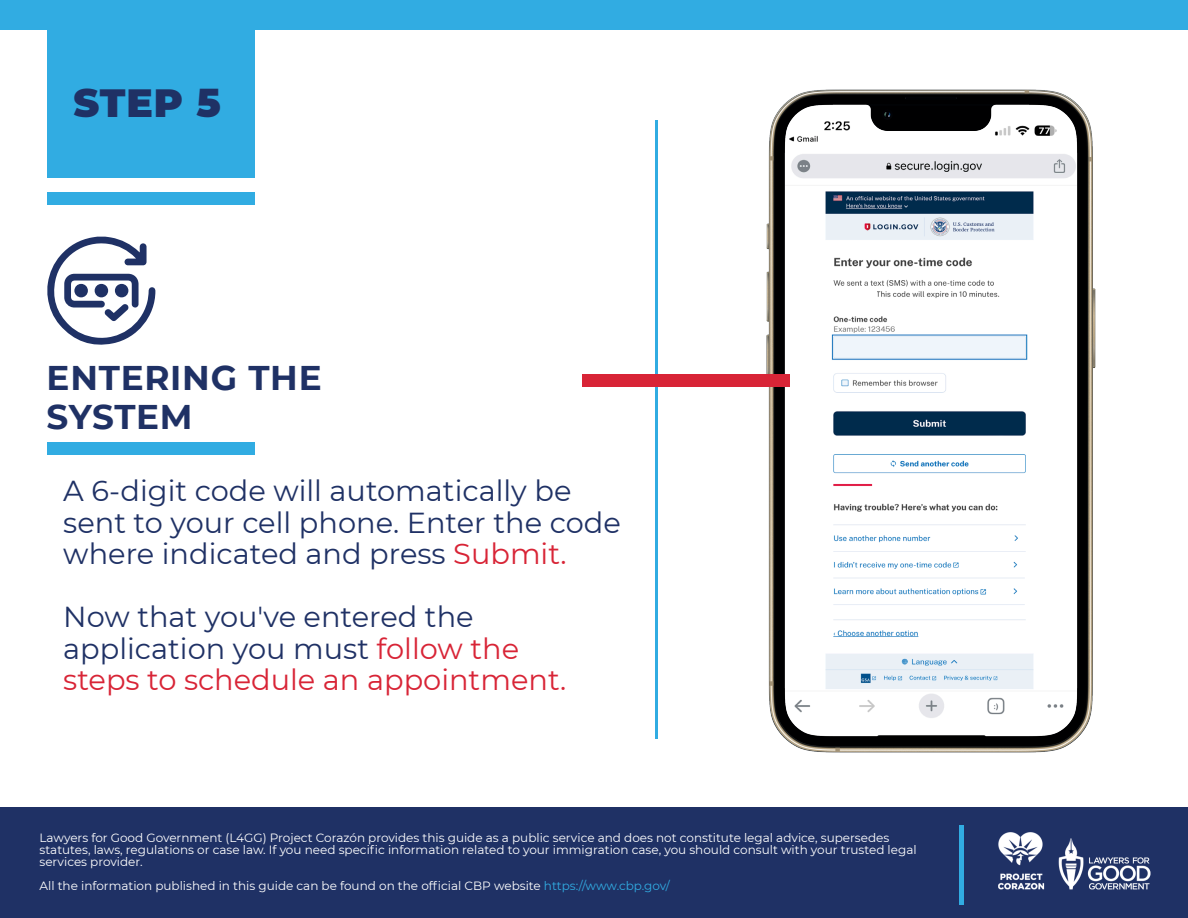
<style>
.page{position:relative;width:1188px;height:918px;background:#fff}
.page>*{position:absolute;margin:0;border:0;box-sizing:border-box;transform-origin:0 0}
.t1{font:900 39.3px "Montserrat";color:#1f3165}
.t2{font:700 34.2px/39px "Montserrat";letter-spacing:.02em;color:#1f3165}
.t3{font:28.8px/31.5px "Montserrat";color:#1f3165}
.t4{font:12px/12px "Montserrat";color:#fff}
.s1{color:#d82436}
.s2{color:#31ace2}
</style>
<div class="page">
<div style="left:47px;top:23px;width:207px;height:155px;background:#31ace2"></div>
<div style="left:0;top:0;width:1188px;height:29px;background:#31ace2"></div>
<div style="left:0;top:807px;width:1188px;height:111px;background:#1f3165"></div>
<hr style="left:960px;top:825px;width:4px;height:79px;background:#31ace2">
<img style="left:962px;top:832px;width:189px;height:73px">
<img style="left:735px;top:89px;width:361px;height:664px">
<div style="left:47px;top:192px;width:207px;height:12px;background:#31ace2"></div>
<div style="left:47px;top:443px;width:207px;height:12px;background:#31ace2"></div>
<hr style="left:655px;top:120px;width:3px;height:619px;background:#31ace2">
<div style="left:582px;top:375px;width:207px;height:12px;background:#d82436"></div>
<svg style="left:47px;top:237px;width:108px;height:108px"></svg>
<div style="left:74px;top:284px;width:14px;height:13px;background:#1f3165;border-radius:50%"></div>
<div style="left:95px;top:284px;width:13px;height:13px;background:#1f3165;border-radius:50%"></div>
<div style="left:115px;top:284px;width:13px;height:13px;background:#1f3165;border-radius:50%"></div>
<div style="left:995px;top:278px;width:34px;height:11px;background:#fff"></div>
<div style="left:831px;top:289px;width:46px;height:10px;background:#fff"></div>
<h1 class="t1" style="left:74px;top:73px;width:149px">STEP 5</h1>
<h2 class="t2" style="left:47px;top:357px;width:277px">ENTERING THE<br>SYSTEM</h2>
<h3 class="t3" style="left:63px;top:474px;width:559px">A 6-digit code will automatically be sent to your cell phone. Enter the code where indicated and press <span class="s1">Submit.</span></h3>
<h3 class="t3" style="left:63px;top:600px;width:504px">Now that you've entered the application you must <span class="s1">follow the steps to schedule an appointment.</span></h3>
<p class="t4" style="left:40px;top:831px;width:879px">Lawyers for Good Government (L4GG) Project Corazón provides this guide as a public service and does not constitute legal advice, supersedes statutes, laws, regulations or case law. If you need specific information related to your immigration case, you should consult with your trusted legal services provider.</p>
<p class="t4" style="left:40px;top:879px;width:632px">All the information published in this guide can be found on the official CBP website <span class="s2">https://www.cbp.gov/</span></p>
</div>
